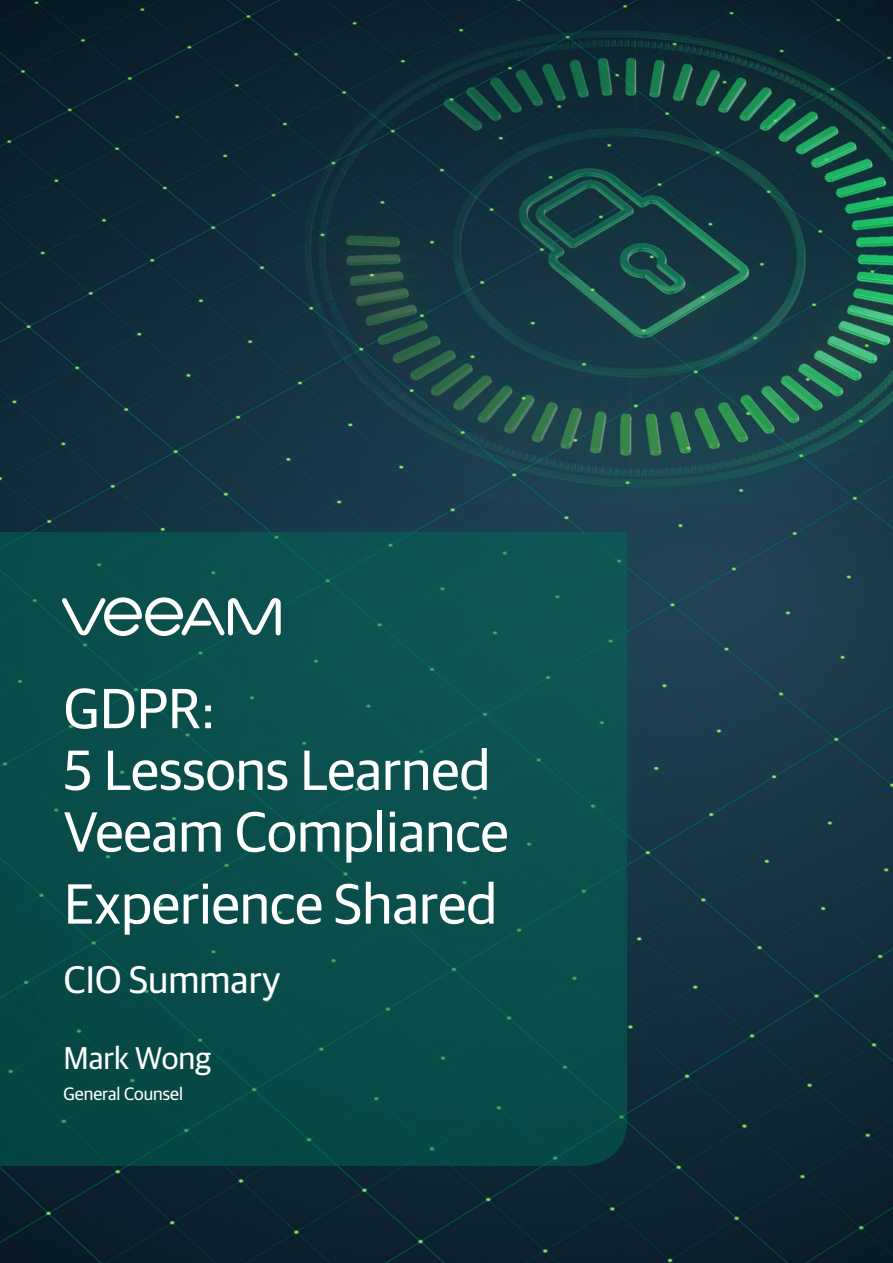
<style>
.page{position:relative;width:893px;height:1263px;background:#fff}
.page>*{position:absolute;margin:0;border:0;box-sizing:border-box;transform-origin:0 0}
.t1{font:56.7px/61.7px "Guardian Sans";color:#fff}
.t2{font:38.4px "Guardian Sans";color:#fff}
.Author_title{font:31.5px "Guardian Sans";color:#fff}
.Author_title-2{font:18px "Guardian Sans";color:#fff}
</style>
<div class="page">
<img style="left:0;top:0;width:893px;height:1263px">
<div style="left:0;top:532px;width:627px;height:634px;background:#094d4c"></div>
<svg style="left:62px;top:597px;width:219px;height:39px"></svg>
<p class="t1" style="left:64px;top:673px;width:446px">GDPR:<br>5 Lessons Learned<br>Veeam Compliance</p>
<p class="t1" style="left:64px;top:869px;width:435px">Experience Shared</p>
<p class="t2" style="left:64px;top:952px;width:218px">CIO Summary</p>
<p class="Author_title" style="left:63px;top:1036px;width:149px">Mark Wong</p>
<p class="Author_title-2" style="left:63px;top:1081px;width:121px">General Counsel</p>
</div>
